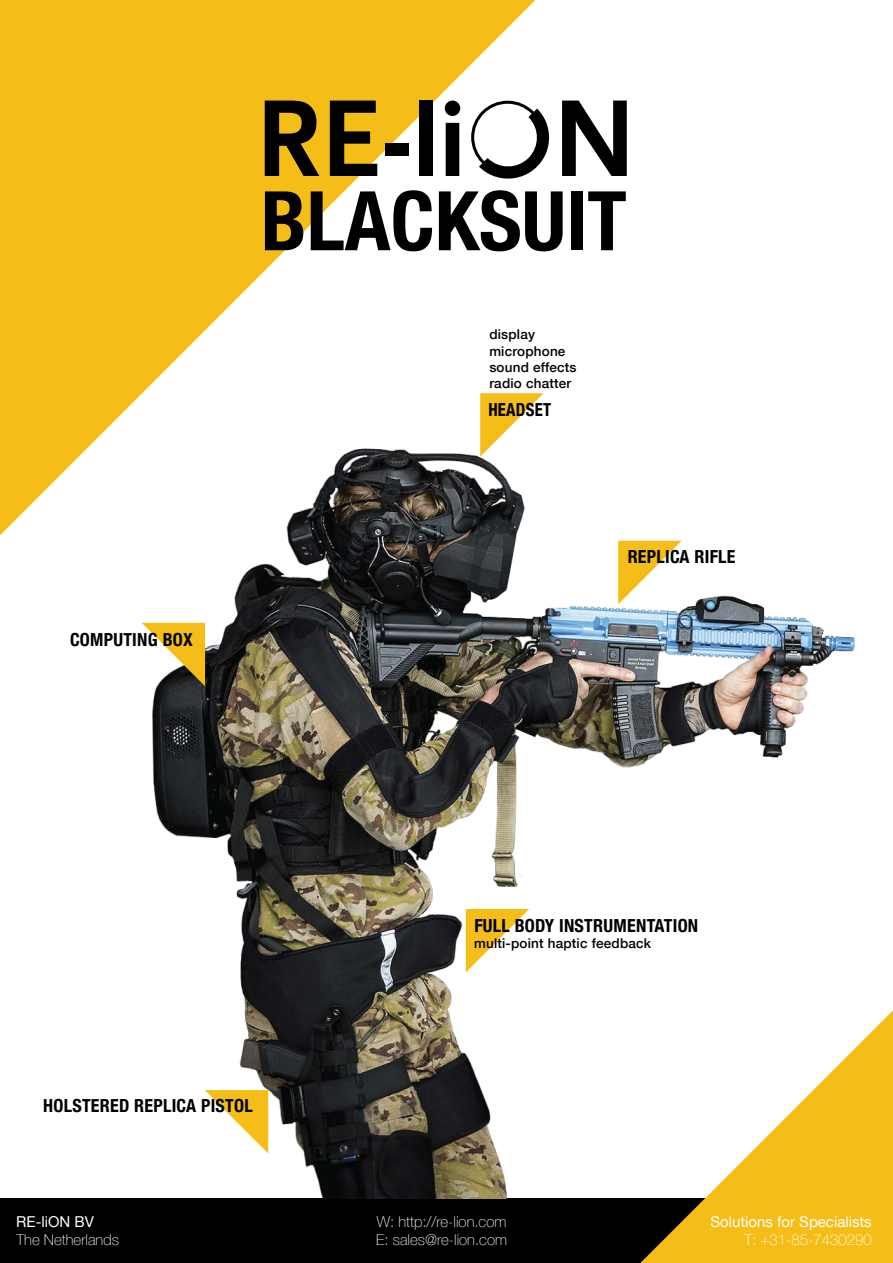
<style>
.page{position:relative;width:893px;height:1263px;background:#fff}
.page>*{position:absolute;margin:0;border:0;box-sizing:border-box;transform-origin:0 0}
.t1{font:700 condensed 82.35px "Helvetica Neue LT Com";color:#000}
.t2{font:700 condensed 18px "Helvetica Neue LT Com";letter-spacing:.015em;color:#000}
.t3{font:700 condensed 18px "Helvetica Neue LT Com";letter-spacing:.015em;color:#000;scale:.93 1}
.t4{font:100 15px/18px "Helvetica Neue LT Com";color:#fff}
.t5{font:15px "Helvetica Neue LT Com";color:#fff}
.t6{font:500 13.5px/16.2px "Helvetica Neue LT Com";letter-spacing:.015em;color:#000}
</style>
<div class="page">
<div style="left:0;top:1198px;width:893px;height:65px;background:#000"></div>
<svg style="left:640px;top:1010px;width:253px;height:253px;background:#dcab18"></svg>
<svg style="left:0;top:0;width:535px;height:535px;background:#f6c433"></svg>
<img style="left:51px;top:198px;width:815px;height:1000px">
<svg style="left:466px;top:909px;width:63px;height:63px"></svg>
<svg style="left:618px;top:541px;width:64px;height:63px"></svg>
<svg style="left:480px;top:393px;width:64px;height:64px"></svg>
<svg style="left:142px;top:623px;width:63px;height:63px"></svg>
<svg style="left:205px;top:1090px;width:63px;height:63px"></svg>
<svg style="left:265px;top:101px;width:54px;height:75px;background:#584408"></svg>
<svg style="left:330px;top:101px;width:47px;height:75px;background:#5f4909"></svg>
<div style="left:385px;top:143px;width:24px;height:13px;background:#000"></div>
<div style="left:420px;top:101px;width:13px;height:75px;background:#000"></div>
<svg style="left:445px;top:101px;width:15px;height:75px"></svg>
<svg style="left:562px;top:101px;width:65px;height:75px"></svg>
<svg style="left:471px;top:101px;width:78px;height:82px"></svg>
<p class="t2" style="left:70px;top:633px;width:124px">COMPUTING BOX</p>
<h1 class="t1" style="left:261px;top:191px;width:367px">BLACKSUIT</h1>
<p class="t6" style="left:489px;top:328px;width:89px">display microphone sound effects radio chatter</p>
<p class="t3" style="left:488px;top:403px;width:69px">HEADSET</p>
<p class="t2" style="left:628px;top:550px;width:109px">REPLICA RIFLE</p>
<p class="t2" style="left:43px;top:1099px;width:211px">HOLSTERED REPLICA PISTOL</p>
<p class="t5" style="left:16px;top:1217px;width:79px">RE-liON BV</p>
<p class="t4" style="left:16px;top:1233px;width:104px">The Netherlands</p>
<p class="t2" style="left:474px;top:919px;width:225px">FULL BODY INSTRUMENTATION</p>
<p class="t6" style="left:474px;top:937px;width:179px">multi-point haptic feedback</p>
<p class="t4" style="left:376px;top:1215px;width:132px">W: http://re-lion.com<br>E: sales@re-lion.com</p>
<p class="t5" style="left:710px;top:1217px;width:163px">Solutions for Specialists</p>
<p class="t4" style="left:744px;top:1233px;width:129px">T: +31-85-7430290</p>
</div>
